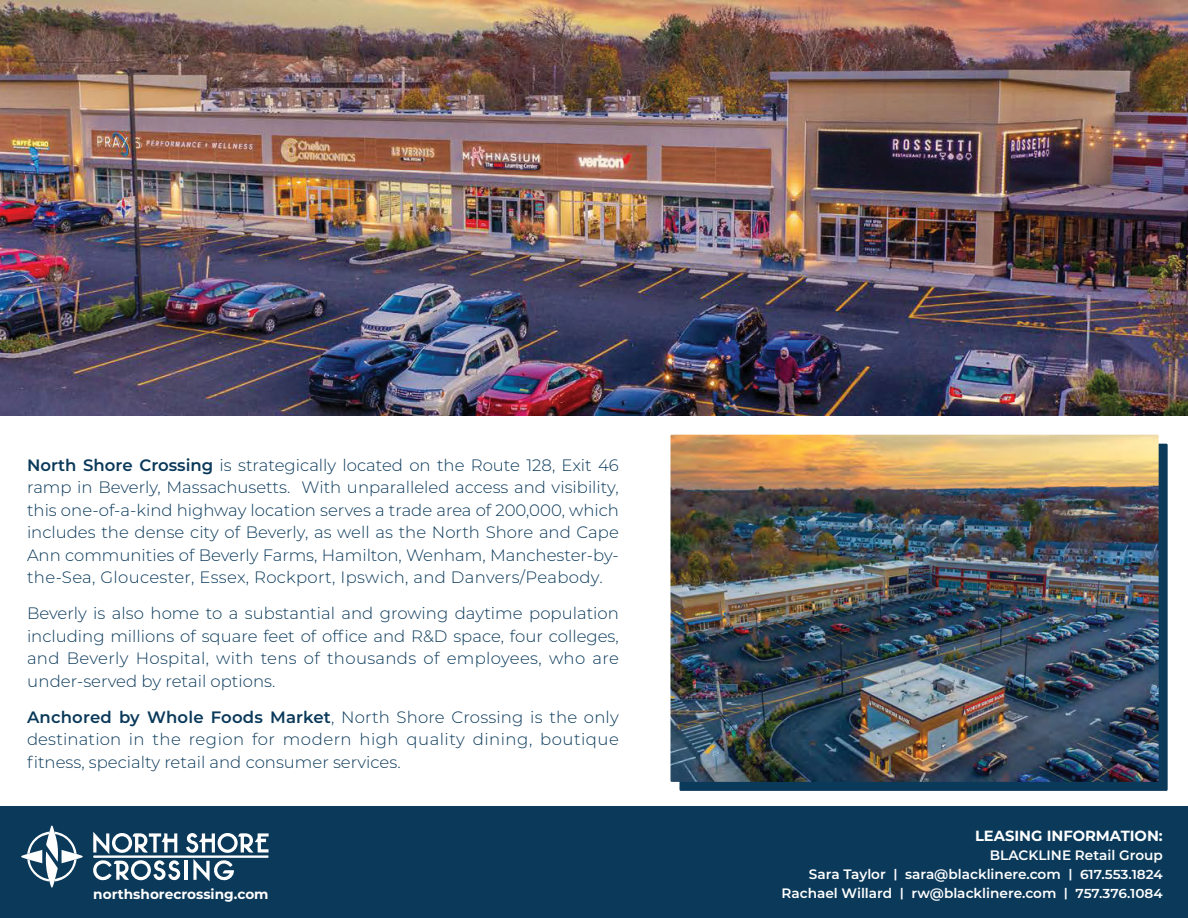
<style>
.page{position:relative;width:1188px;height:918px;background:#fff}
.page>*{position:absolute;margin:0;border:0;box-sizing:border-box;transform-origin:0 0}
.t1{font:300 16.5px/22.5px "Montserrat";letter-spacing:.01em;color:#0a395a;text-align:justify}
.t2{font:700 14.7px "Montserrat";color:#fff}
.t3{font:600 13.65px/18.9px "Montserrat";color:#fff;text-align:right}
.t4{font:700 13.65px "Montserrat";color:#fff}
.s1{font-weight:600}
.s2{font-size:12.3px}
.s3{font-size:13.05px}
</style>
<div class="page">
<div style="left:0;top:807px;width:1188px;height:111px;background:#0a395a"></div>
<svg style="left:21px;top:825px;width:248px;height:63px"></svg>
<img style="left:0;top:0;width:1188px;height:416px">
<div style="left:679px;top:444px;width:489px;height:347px;background:#0a395a"></div>
<img style="left:670px;top:435px;width:489px;height:347px">
<p class="t1" style="left:27px;top:453px;width:593px"><span class="s1">North Shore Crossing</span> is strategically located on the Route 128, Exit 46 ramp in Beverly, Massachusetts. With unparalleled access and visibility, this one-of-a-kind highway location serves a trade area of 200,000, which includes the dense city of Beverly, as well as the North Shore and Cape Ann communities of Beverly Farms, Hamilton, Wenham, Manchester-by&shy;the-Sea, Gloucester, Essex, Rockport, Ipswich, and Danvers/Peabody.</p>
<p class="t1" style="left:27px;top:602px;width:593px">Beverly is also home to a substantial and growing daytime population including millions of square feet of office and R&amp;D space, four colleges, and Beverly Hospital, with tens of thousands of employees, who are under-served by retail options.</p>
<p class="t1" style="left:27px;top:705px;width:593px"><span class="s1">Anchored by Whole Foods Market</span>, North Shore Crossing is the only destination in the region for modern high quality dining, boutique fitness, specialty retail and consumer services.</p>
<p class="t4" style="left:93px;top:884px;width:177px">northshorecrossing.com</p>
<p class="t2" style="left:975px;top:825px;width:189px">LEASING INFORMATION:</p>
<p class="t3" style="left:782px;top:845px;width:383px">BLACKLINE Retail Group<br>Sara Taylor <span class="s2">|</span> sara@blacklinere.com <span class="s2">|</span> <span class="s3">617.553.1824<br></span>Rachael Willard <span class="s2">|</span> rw@blacklinere.com <span class="s2">|</span> <span class="s3">757.376.1084</span></p>
</div>
